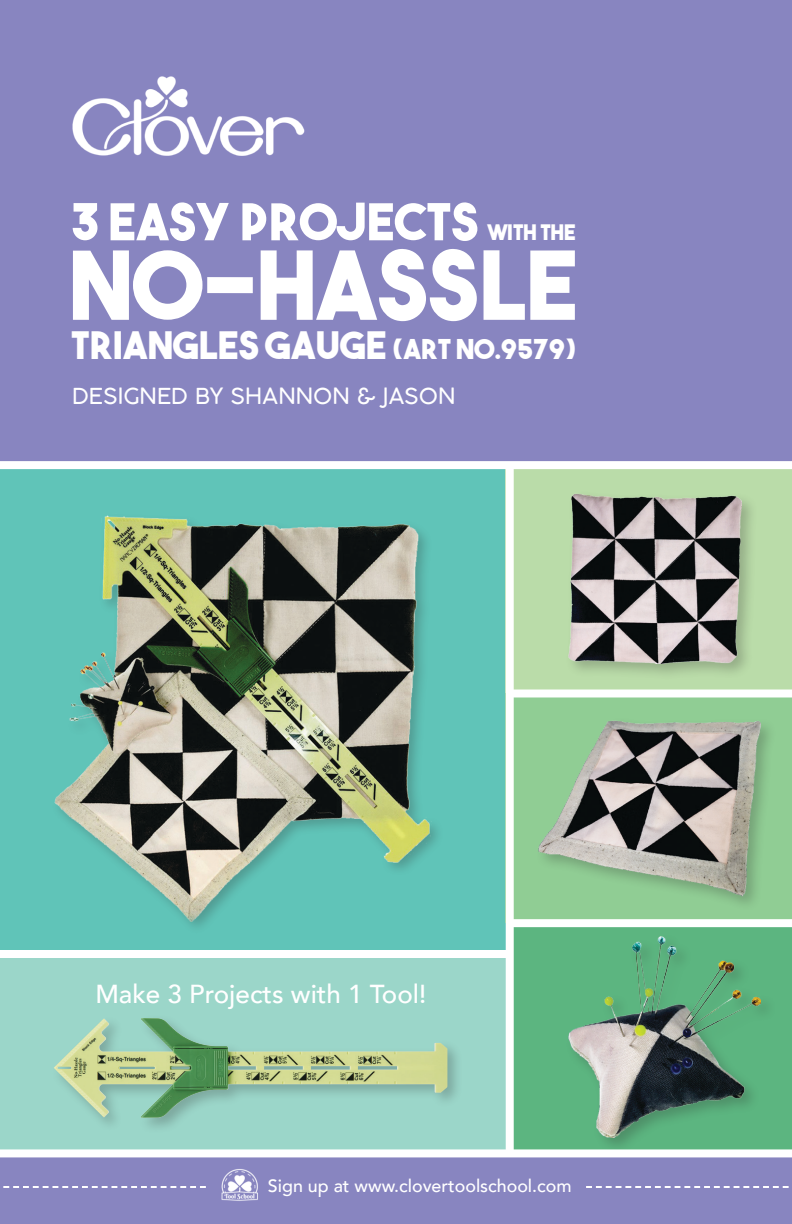
<style>
.page{position:relative;width:792px;height:1224px;background:#fff}
.page>*{position:absolute;margin:0;border:0;box-sizing:border-box;transform-origin:0 0}
.t1{font:94.6px "The Bold Font";color:#fff}
.t2{font:50.6px "The Bold Font";color:#fff}
.t3{font:37.8px "The Bold Font";color:#fff}
.t4{font:500 26px "Avenir";color:#fff}
.t5{font:300 22px "Cocogoose";color:#fff}
.t6{font:21.4px "The Bold Font";color:#fff}
.t7{font:500 17.8px "Avenir";color:#fff}
.s1{font-size:27.2px}
</style>
<div class="page">
<div style="left:0;top:464px;width:510px;height:489px;background:#60c4b8"></div>
<div style="left:0;top:953px;width:510px;height:199px;background:#9bd6c9"></div>
<div style="left:506px;top:464px;width:286px;height:229px;background:#badca9"></div>
<div style="left:506px;top:693px;width:286px;height:230px;background:#90cd94"></div>
<div style="left:510px;top:922px;width:282px;height:230px;background:#5cb580"></div>
<div style="left:0;top:1152px;width:792px;height:72px;background:#8885c0"></div>
<div style="left:0;top:0;width:792px;height:464px;background:#8885c0"></div>
<img style="left:221px;top:1169px;width:37px;height:32px">
<svg style="left:3px;top:1186px;width:203px;height:2px"></svg>
<svg style="left:586px;top:1186px;width:203px;height:2px"></svg>
<div style="left:565px;top:490px;width:194px;height:190px;background:#231f20;opacity:.25"></div>
<img style="left:569px;top:494px;width:173px;height:170px">
<img style="left:539px;top:720px;width:222px;height:177px">
<img style="left:54px;top:515px;width:383px;height:406px">
<img style="left:569px;top:937px;width:192px;height:201px">
<img style="left:72px;top:76px;width:232px;height:79px">
<div style="left:51px;top:1014px;width:412px;height:120px;background:#231f20;opacity:.25"></div>
<img style="left:54px;top:1018px;width:393px;height:100px">
<div style="left:0;top:461px;width:792px;height:8px;background:#fff"></div>
<div style="left:506px;top:465px;width:8px;height:687px;background:#fff"></div>
<div style="left:0;top:1149px;width:792px;height:8px;background:#fff"></div>
<div style="left:510px;top:689px;width:282px;height:8px;background:#fff"></div>
<div style="left:510px;top:919px;width:282px;height:8px;background:#fff"></div>
<div style="left:0;top:950px;width:510px;height:8px;background:#fff"></div>
<p class="t2" style="left:70px;top:190px;width:410px">3 EASY PROJECTS</p>
<p class="t6" style="left:488px;top:219px;width:90px">WITH THE</p>
<p class="t1" style="left:68px;top:226px;width:512px">NO-HASSLE</p>
<p class="t3" style="left:71px;top:322px;width:507px">TRIANGLES GAUGE <span class="s1">(ART NO.9579)</span></p>
<p class="t5" style="left:72px;top:381px;width:385px">DESIGNED BY SHANNON &amp; JASON</p>
<p class="t4" style="left:95px;top:971px;width:332px">Make 3 Projects with 1 Tool!</p>
<p class="t7" style="left:268px;top:1171px;width:305px">Sign up at www.clovertoolschool.com</p>
</div>
